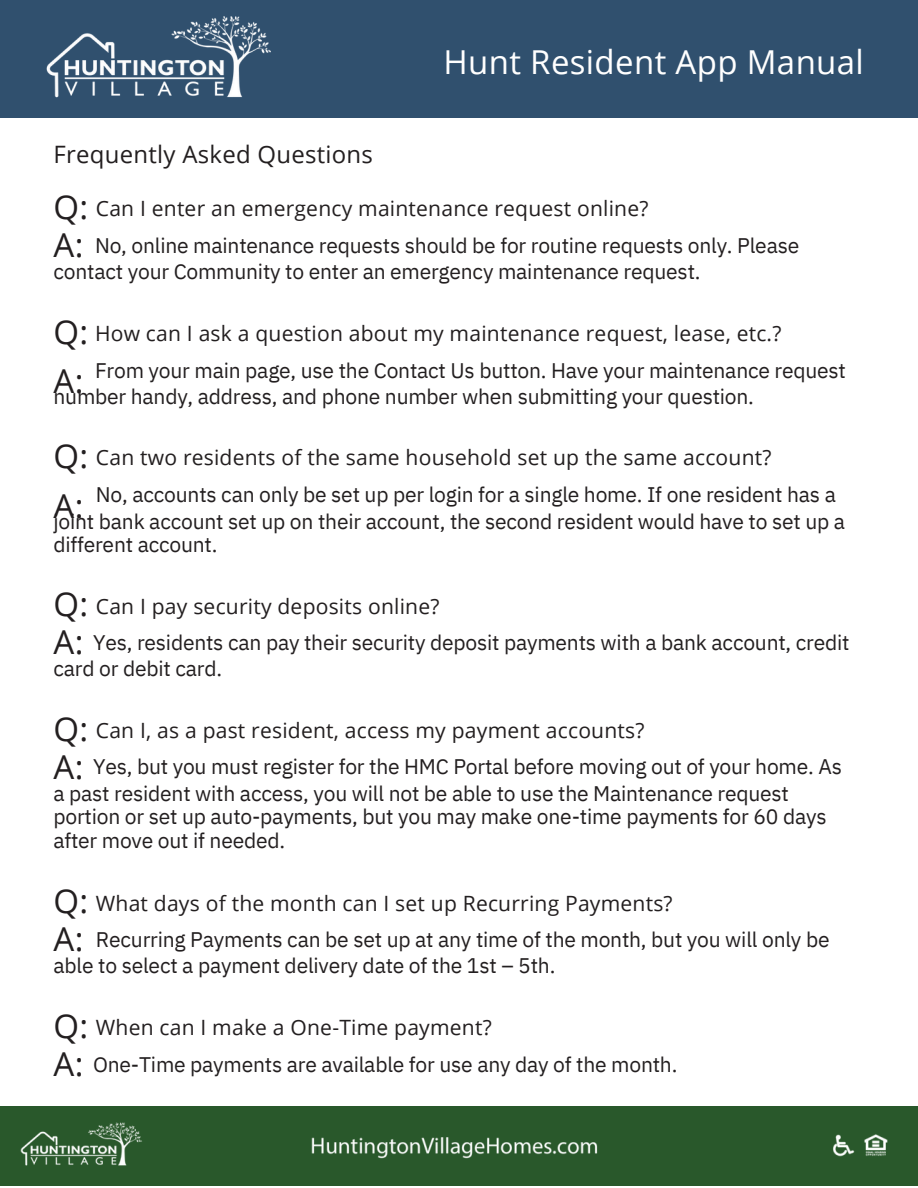
<style>
.page{position:relative;width:918px;height:1188px;background:#fff}
.page>*{position:absolute;margin:0;border:0;box-sizing:border-box;transform-origin:0 0}
.t1{font:33px/49.5px "Open Sans";color:#231f20}
.t2{font:33px "Open Sans";letter-spacing:.01em;color:#fff}
.t3{font:24px "Open Sans";letter-spacing:.01em;color:#231f20}
.t4{font:21px "IBM Plex Sans";letter-spacing:-.01em;color:#231f20}
.t5{font:21px "Open Sans";letter-spacing:.01em;color:#231f20}
</style>
<div class="page">
<div style="left:0;top:0;width:918px;height:117px;background:#30506e"></div>
<img style="left:46px;top:16px;width:224px;height:82px">
<div style="left:0;top:1107px;width:918px;height:79px;background:#29582b"></div>
<img style="left:21px;top:1122px;width:867px;height:44px">
<p class="t3" style="left:54px;top:137px;width:321px">Frequently Asked Questions</p>
<h1 class="t2" style="left:444px;top:39px;width:422px">Hunt Resident App Manual</h1>
<p class="t1" style="left:54px;top:182px;width:36px">Q:</p>
<h2 class="t1" style="left:54px;top:220px;width:31px">A:</h2>
<p class="t5" style="left:96px;top:193px;width:554px">Can I enter an emergency maintenance request online?</p>
<h1 class="t4" style="left:95px;top:231px;width:706px">No, online maintenance requests should be for routine requests only. Please</h1>
<p class="t4" style="left:54px;top:258px;width:649px">contact your Community to enter an emergency maintenance request.</p>
<h3 class="t1" style="left:54px;top:306px;width:36px">Q:<br>A:</h3>
<p class="t5" style="left:95px;top:318px;width:688px">How can I ask a question about my maintenance request, lease, etc.?</p>
<p class="t4" style="left:95px;top:356px;width:752px">From your main page, use the Contact Us button. Have your maintenance request</p>
<p class="t4" style="left:54px;top:383px;width:702px">number handy, address, and phone number when submitting your question.</p>
<h1 class="t5" style="left:96px;top:442px;width:677px">Can two residents of the same household set up the same account?</h1>
<p class="t4" style="left:96px;top:480px;width:742px">No, accounts can only be set up per login for a single home. If one resident has a</p>
<h1 class="t4" style="left:54px;top:507px;width:793px">joint bank account set up on their account, the second resident would have to set up a</h1>
<p class="t4" style="left:54px;top:531px;width:165px">different account.</p>
<h1 class="t1" style="left:54px;top:431px;width:36px">Q:<br>A:</h1>
<p class="t1" style="left:54px;top:579px;width:36px">Q:</p>
<h1 class="t1" style="left:54px;top:617px;width:31px">A:</h1>
<p class="t5" style="left:96px;top:591px;width:345px">Can I pay security deposits online?</p>
<p class="t4" style="left:93px;top:628px;width:758px">Yes, residents can pay their security deposit payments with a bank account, credit</p>
<h1 class="t4" style="left:54px;top:655px;width:170px">card or debit card.</h1>
<p class="t1" style="left:54px;top:703px;width:36px">Q:</p>
<p class="t1" style="left:54px;top:742px;width:31px">A:</p>
<p class="t5" style="left:96px;top:716px;width:550px">Can I, as a past resident, access my payment accounts?</p>
<h1 class="t4" style="left:93px;top:753px;width:750px">Yes, but you must register for the HMC Portal before moving out of your home. As</h1>
<p class="t4" style="left:53px;top:779px;width:737px">a past resident with access, you will not be able to use the Maintenance request</p>
<h1 class="t4" style="left:53px;top:803px;width:775px">portion or set up auto-payments, but you may make one-time payments for 60 days</h1>
<p class="t4" style="left:53px;top:826px;width:233px">after move out if needed.</p>
<h1 class="t1" style="left:54px;top:876px;width:36px">Q:</h1>
<p class="t1" style="left:54px;top:914px;width:31px">A:</p>
<h1 class="t5" style="left:96px;top:888px;width:578px">What days of the month can I set up Recurring Payments?</h1>
<p class="t4" style="left:96px;top:925px;width:735px">Recurring Payments can be set up at any time of the month, but you will only be</p>
<p class="t4" style="left:54px;top:952px;width:503px">able to select a payment delivery date of the 1st – 5th.</p>
<p class="t1" style="left:54px;top:1000px;width:36px">Q:</p>
<p class="t1" style="left:54px;top:1039px;width:31px">A:</p>
<h1 class="t5" style="left:96px;top:1013px;width:397px">When can I make a One-Time payment?</h1>
<p class="t4" style="left:93px;top:1050px;width:586px">One-Time payments are available for use any day of the month.</p>
</div>
